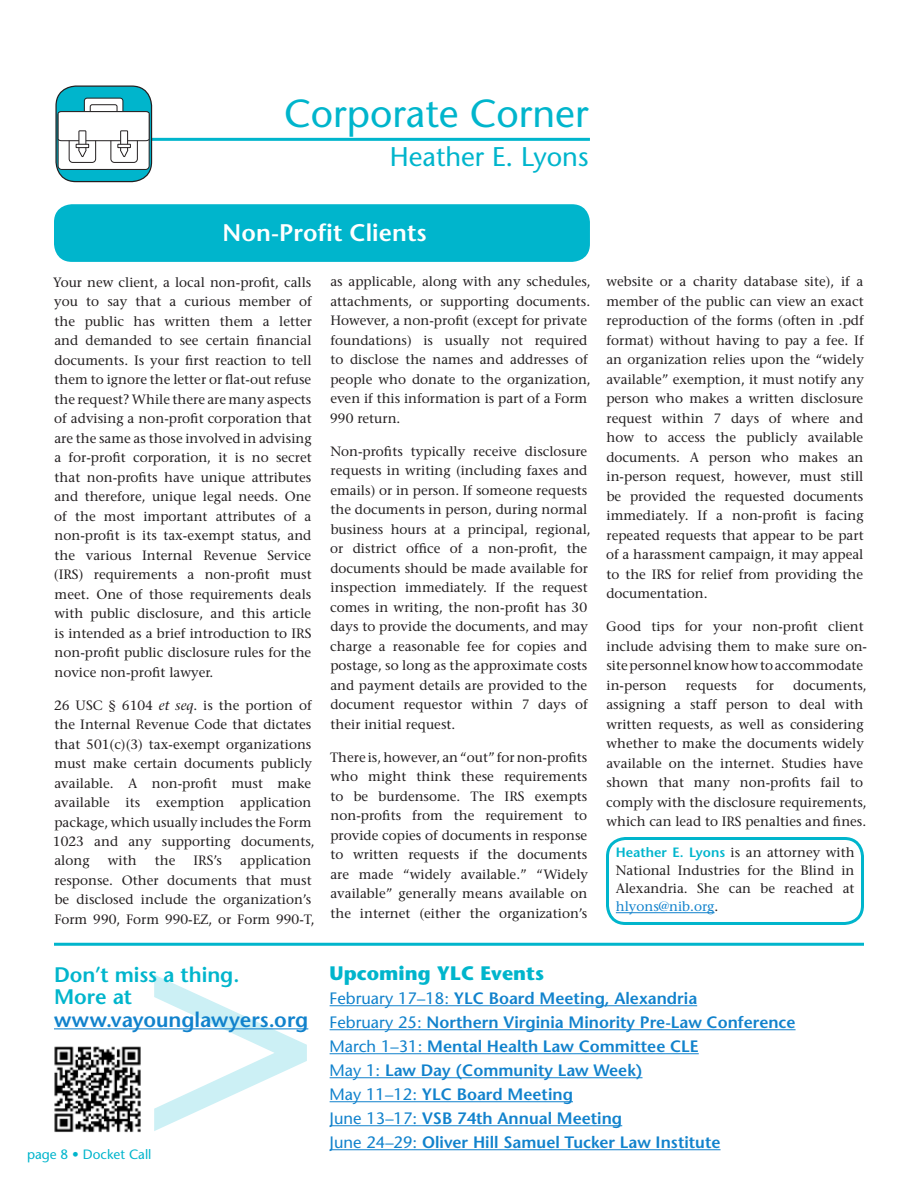
<style>
.page{position:relative;width:918px;height:1188px;background:#fff}
.page>*{position:absolute;margin:0;border:0;box-sizing:border-box;transform-origin:0 0}
.t1{font:600 300px "Stone Sans Std";color:#ccf0f5}
.t2{font:500 39px "Stone Sans Std";color:#00b5cc}
.t3{font:500 27px "Stone Sans Std";color:#00b5cc}
.t4{font:600 24px "Stone Sans Std";letter-spacing:.005em;color:#fff}
.t5{font:600 21px/22.5px "Stone Sans Std";color:#00b5cc}
.t6{font:600 21px "Stone Sans Std";color:#1182cc}
.t7{font:700 19.5px "Stone Sans Std";color:#00b5cc}
.t8{font:600 16.5px/24px "Stone Sans Std";color:#1182cc}
.t9{font:500 13.5px/19.5px "Stone Serif Std";color:#231f20}
.t10{font:500 13.5px "Stone Sans Std";color:#00b5cc}
.s1{font-style:italic}
.s2{font-family:"Stone Sans Std";font-weight:600;color:#00b5cc}
.s3{color:#1182cc}
.s4{font-weight:500}
</style>
<div class="page">
<div style="left:54px;top:204px;width:536px;height:58px;background:#00b5cc;border-radius:18px"></div>
<hr style="left:104px;top:138px;width:486px;height:3px;background:#00b5cc">
<div style="left:56px;top:86px;width:96px;height:96px;background:#00b5cc;border-radius:20px"></div>
<div style="left:84px;top:98px;width:39px;height:35px;background:#fff;border-radius:3px"></div>
<div style="left:84px;top:98px;width:39px;height:36px;border:1px solid #231f20;border-radius:3px"></div>
<div style="left:90px;top:104px;width:27px;height:25px;border:1px solid #231f20;border-radius:2px"></div>
<div style="left:58px;top:112px;width:91px;height:57px;background:#fff;border-radius:4px"></div>
<div style="left:58px;top:111px;width:92px;height:59px;border:1px solid #231f20;border-radius:4px"></div>
<div style="left:69px;top:133px;width:27px;height:30px;border:1px solid #231f20;border-radius:4px"></div>
<div style="left:110px;top:133px;width:28px;height:30px;border:1px solid #231f20;border-radius:4px"></div>
<svg style="left:57px;top:111px;width:93px;height:46px"></svg>
<div style="left:76px;top:144px;width:13px;height:4px;border:1px solid #231f20"></div>
<div style="left:117px;top:144px;width:14px;height:4px;border:1px solid #231f20"></div>
<div style="left:55px;top:85px;width:97px;height:97px;border:1px solid #231f20;border-radius:20px"></div>
<div style="left:606px;top:837px;width:258px;height:88px;border:3px solid #00b5cc;border-radius:18px"></div>
<hr style="left:616px;top:912px;width:99px;height:1px;background:#1182cc">
<hr style="left:330px;top:1005px;width:367px;height:1px;background:#1182cc">
<hr style="left:330px;top:1029px;width:466px;height:1px;background:#1182cc">
<hr style="left:330px;top:1053px;width:369px;height:1px;background:#1182cc">
<hr style="left:330px;top:1077px;width:313px;height:1px;background:#1182cc">
<hr style="left:330px;top:1101px;width:243px;height:1px;background:#1182cc">
<hr style="left:330px;top:1125px;width:292px;height:1px;background:#1182cc">
<hr style="left:330px;top:1149px;width:391px;height:1px;background:#1182cc">
<hr style="left:54px;top:1028px;width:254px;height:1px;background:#1182cc">
<hr style="left:54px;top:943px;width:810px;height:3px;background:#00b5cc">
<img style="left:54px;top:1046px;width:87px;height:87px">
<h2 class="t2" style="left:284px;top:90px;width:306px">Corporate Corner</h2>
<h3 class="t3" style="left:390px;top:140px;width:200px">Heather E. Lyons</h3>
<h3 class="t4" style="left:223px;top:218px;width:206px">Non-Profit Clients</h3>
<p class="t9" style="left:53px;top:272px;width:260px;text-align:justify">Your new client, a local non-profit, calls you to say that a curious member of the public has written them a letter and demanded to see certain financial documents. Is your first reaction to tell them to ignore the letter or flat-out refuse the request? While there are many aspects of advising a non-profit corporation that are the same as those involved in advising a for-profit corporation, it is no secret that non-profits have unique attributes and therefore, unique legal needs. One of the most important attributes of a non-profit is its tax-exempt status, and the various Internal Revenue Service (IRS) requirements a non-profit must meet. One of those requirements deals with public disclosure, and this article is intended as a brief introduction to IRS non-profit public disclosure rules for the novice non-profit lawyer.</p>
<p class="t9" style="left:53px;top:695px;width:263px">26 USC § 6104 <span class="s1">et seq</span>. is the portion of the Internal Revenue Code that dictates that 501(c)(3) tax-exempt organizations must make certain documents publicly available. A non-profit must make available its exemption application package, which usually includes the Form 1023 and any supporting documents, along</p>
<p class="t9" style="left:54px;top:851px;width:262px;text-indent:186px">application response. Other documents that must be disclosed include the organization’s<br>Form 990, Form 990-EZ, or Form 990-T,</p>
<p class="t9" style="left:108px;top:851px;width:30px">with</p>
<p class="t9" style="left:155px;top:851px;width:22px">the</p>
<p class="t9" style="left:194px;top:851px;width:30px">IRS’s</p>
<p class="t9" style="left:330px;top:272px;width:262px">as applicable, along with any schedules, attachments, or supporting documents.<br>However, a non-profit (except for private foundations) is usually not required to disclose the names and addresses of people who donate to the organization, even if this information is part of a Form 990 return.</p>
<p class="t9" style="left:330px;top:442px;width:262px">Non-profits typically receive disclosure requests in writing (including faxes and emails) or in person. If someone requests the documents in person, during normal business hours at a principal, regional, or district office of a non-profit, the documents should be made available for inspection immediately. If the request comes in writing, the non-profit has 30 days to provide the documents, and may charge a reasonable fee for copies and postage, so long as the approximate costs and payment details are provided to the document requestor within 7 days of their initial request.</p>
<p class="t9" style="left:330px;top:747px;width:259px;text-align:justify">There is, however, an “out” for non-profits who might think these requirements to be burdensome. The IRS exempts non-profits from the requirement to provide copies of documents in response to written requests if the documents are made “widely available.” “Widely available” generally means available on the internet (either the organization’s</p>
<p class="t9" style="left:606px;top:272px;width:259px;text-align:justify">website or a charity database site), if a member of the public can view an exact reproduction of the forms (often in .pdf format) without having to pay a fee. If an organization relies upon the “widely available” exemption, it must notify any person who makes a written disclosure request within 7 days of where and how to access the publicly available documents. A person who makes an in-person request, however, must still be provided the requested documents immediately. If a non-profit is facing repeated requests that appear to be part of a harassment campaign, it may appeal to the IRS for relief from providing the documentation.</p>
<p class="t9" style="left:606px;top:617px;width:262px">Good tips for your non-profit client include advising them to make sure on&shy;site personnel know how to accommodate in-person</p>
<p class="t9" style="left:686px;top:675px;width:53px">requests</p>
<p class="t9" style="left:756px;top:675px;width:19px">for</p>
<p class="t9" style="left:606px;top:675px;width:262px;text-indent:187px">documents, assigning a staff person to deal with written requests, as well as considering whether to make the documents widely available on the internet. Studies have shown that many non-profits fail to comply with the disclosure requirements, which can lead to IRS penalties and fines.</p>
<p class="t9" style="left:616px;top:844px;width:240px;line-height:18px;text-align:justify"><span class="s2">Heather E. Lyons</span> is an attorney with National Industries for the Blind in Alexandria. She can be reached at <span class="s3">hlyons@nib.org</span>.</p>
<h3 class="t5" style="left:54px;top:963px;width:187px">Don’t miss a thing.<br>More at</h3>
<h3 class="t6" style="left:54px;top:1007px;width:256px">www.vayounglawyers.org</h3>
<h1 class="t1" style="left:144px;top:844px;width:174px">&gt;</h1>
<p class="t10" style="left:27px;top:1146px;width:126px">page 8 • Docket Call</p>
<h3 class="t7" style="left:330px;top:962px;width:216px">Upcoming YLC Events</h3>
<p class="t8" style="left:330px;top:986px;width:467px"><span class="s4">February 17–18:</span> YLC Board Meeting, Alexandria<br><span class="s4">February 25:</span> Northern Virginia Minority Pre-Law Conference <span class="s4">March 1–31:</span> Mental Health Law Committee CLE<br><span class="s4">May 1:</span> Law Day (Community Law Week)<br><span class="s4">May 11–12:</span> YLC Board Meeting<br><span class="s4">June 13–17:</span> VSB 74th Annual Meeting<br><span class="s4">June 24–29:</span> Oliver Hill Samuel Tucker Law Institute</p>
</div>
